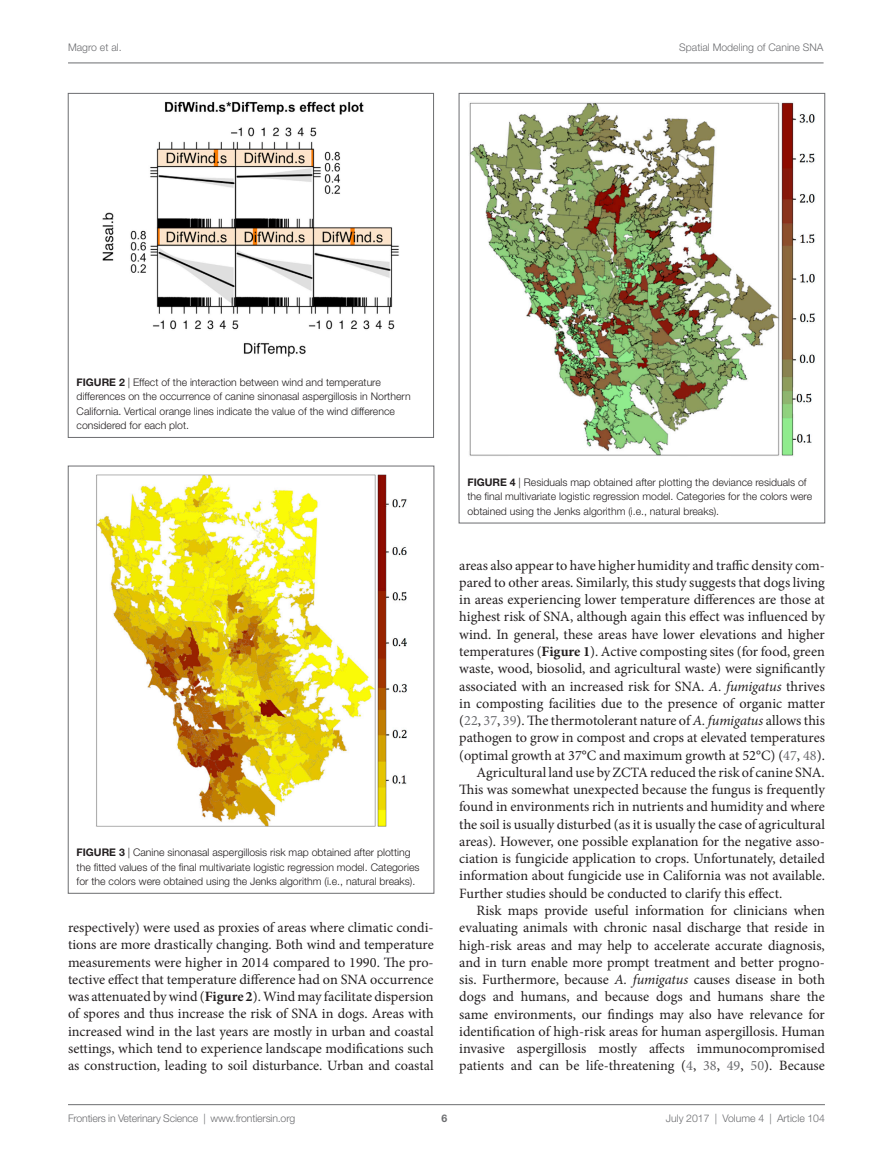
<style>
.page{position:relative;width:893px;height:1170px;background:#fff}
.page>*{position:absolute;margin:0;border:0;box-sizing:border-box;transform-origin:0 0}
.t1{font:14.25px/17.2px "Minion Pro";color:#231f20;text-align:justify}
.t2{font:300 10.5px/14.2px "Helvetica Neue LT Std";color:#231f20}
.t3{font:300 10.5px "Helvetica Neue LT Std";color:#6c6d70}
.t4{font:700 10.5px "Helvetica Neue LT Std";color:#6c6d70}
.s1{font-weight:700}
.s2{font-style:italic}
.s3{color:#6c6d70}
</style>
<div class="page">
<img style="left:469px;top:102px;width:346px;height:354px">
<div style="left:459px;top:93px;width:366px;height:430px;border:1px solid #6c6d70"></div>
<img style="left:96px;top:474px;width:311px;height:352px">
<img style="left:102px;top:102px;width:297px;height:254px">
<div style="left:68px;top:93px;width:366px;height:344px;border:1px solid #6c6d70"></div>
<hr style="left:68px;top:63px;width:756px;height:1px;background:#6c6d70">
<hr style="left:68px;top:1104px;width:757px;height:1px;background:#6c6d70">
<p class="t3" style="left:68px;top:41px;width:55px">Magro et al.</p>
<p class="t3" style="left:679px;top:41px;width:146px">Spatial Modeling of Canine SNA</p>
<p class="t2" style="left:77px;top:375px;width:335px"><span class="s1">FIGURE 2</span> | Effect of the interaction between wind and temperature differences on the occurrence of canine sinonasal aspergillosis in Northern California. Vertical orange lines indicate the value of the wind difference considered for each plot.</p>
<p class="t2" style="left:77px;top:845px;width:344px"><span class="s1">FIGURE 3</span> | Canine sinonasal aspergillosis risk map obtained after plotting the fitted values of the final multivariate logistic regression model. Categories for the colors were obtained using the Jenks algorithm (i.e., natural breaks).</p>
<p class="t1" style="left:68px;top:918px;width:367px">respectively) were used as proxies of areas where climatic condi&shy;tions are more drastically changing. Both wind and temperature measurements were higher in 2014 compared to 1990. The pro&shy;tective effect that temperature difference had on SNA occurrence was attenuated by wind (<span class="s1">Figure 2</span>). Wind may facilitate dispersion of spores and thus increase the risk of SNA in dogs. Areas with increased wind in the last years are mostly in urban and coastal settings, which tend to experience landscape modifications such as construction, leading to soil disturbance. Urban and coastal</p>
<p class="t2" style="left:467px;top:475px;width:346px"><span class="s1">FIGURE 4</span> | Residuals map obtained after plotting the deviance residuals of the final multivariate logistic regression model. Categories for the colors were obtained using the Jenks algorithm (i.e., natural breaks).</p>
<p class="t1" style="left:459px;top:556px;width:367px">areas also appear to have higher humidity and traffic density com-</p>
<p class="t1" style="left:459px;top:573px;width:367px">pared to other areas. Similarly, this study suggests that dogs living</p>
<p class="t1" style="left:459px;top:591px;width:367px">in areas experiencing lower temperature differences are those at</p>
<p class="t1" style="left:459px;top:608px;width:367px">highest risk of SNA, although again this effect was influenced by</p>
<p class="t1" style="left:459px;top:625px;width:367px">wind. In general, these areas have lower elevations and higher</p>
<p class="t1" style="left:459px;top:642px;width:367px">temperatures (<span class="s1">Figure 1</span>). Active composting sites (for food, green</p>
<p class="t1" style="left:459px;top:660px;width:367px">waste, wood, biosolid, and agricultural waste) were significantly</p>
<p class="t1" style="left:459px;top:677px;width:367px">associated with an increased risk for SNA. <span class="s2">A. fumigatus</span> thrives</p>
<p class="t1" style="left:459px;top:694px;width:367px">in composting facilities due to the presence of organic matter</p>
<p class="t1" style="left:459px;top:712px;width:367px">(<span class="s3">22</span>, <span class="s3">37</span>, <span class="s3">39</span>). The thermotolerant nature of <span class="s2">A. fumigatus</span> allows this</p>
<p class="t1" style="left:459px;top:729px;width:367px">pathogen to grow in compost and crops at elevated temperatures</p>
<p class="t1" style="left:459px;top:746px;width:367px">(optimal growth at 37°C and maximum growth at 52°C) (<span class="s3">47</span>, <span class="s3">48</span>).</p>
<p class="t1" style="left:476px;top:763px;width:350px">Agricultural land use by ZCTA reduced the risk of canine SNA.</p>
<p class="t1" style="left:459px;top:781px;width:367px">This was somewhat unexpected because the fungus is frequently</p>
<p class="t1" style="left:459px;top:798px;width:367px">found in environments rich in nutrients and humidity and where</p>
<p class="t1" style="left:459px;top:815px;width:367px">the soil is usually disturbed (as it is usually the case of agricultural</p>
<p class="t1" style="left:459px;top:832px;width:367px">areas). However, one possible explanation for the negative asso-</p>
<p class="t1" style="left:459px;top:850px;width:367px">ciation is fungicide application to crops. Unfortunately, detailed</p>
<p class="t1" style="left:459px;top:867px;width:367px">information about fungicide use in California was not available.</p>
<p class="t1" style="left:459px;top:884px;width:325px">Further studies should be conducted to clarify this effect.</p>
<p class="t1" style="left:476px;top:901px;width:350px">Risk maps provide useful information for clinicians when</p>
<p class="t1" style="left:459px;top:919px;width:367px">evaluating animals with chronic nasal discharge that reside in</p>
<p class="t1" style="left:459px;top:936px;width:367px">high-risk areas and may help to accelerate accurate diagnosis,</p>
<p class="t1" style="left:459px;top:953px;width:367px">and in turn enable more prompt treatment and better progno-</p>
<p class="t1" style="left:459px;top:970px;width:367px">sis. Furthermore, because <span class="s2">A. fumigatus</span> causes disease in both</p>
<p class="t1" style="left:459px;top:988px;width:367px">dogs and humans, and because dogs and humans share the</p>
<p class="t1" style="left:459px;top:1005px;width:367px">same environments, our findings may also have relevance for</p>
<p class="t1" style="left:459px;top:1022px;width:367px">identification of high-risk areas for human aspergillosis. Human</p>
<p class="t1" style="left:459px;top:1039px;width:367px">invasive aspergillosis mostly affects immunocompromised</p>
<p class="t1" style="left:459px;top:1057px;width:367px">patients and can be life-threatening (<span class="s3">4</span>, <span class="s3">38</span>, <span class="s3">49</span>, <span class="s3">50</span>). Because</p>
<p class="t3" style="left:68px;top:1111px;width:229px">Frontiers in Veterinary Science | www.frontiersin.org</p>
<p class="t3" style="left:666px;top:1111px;width:161px">July 2017 | Volume 4 | Article 104</p>
<p class="t4" style="left:441px;top:1111px;width:7px">6</p>
</div>
